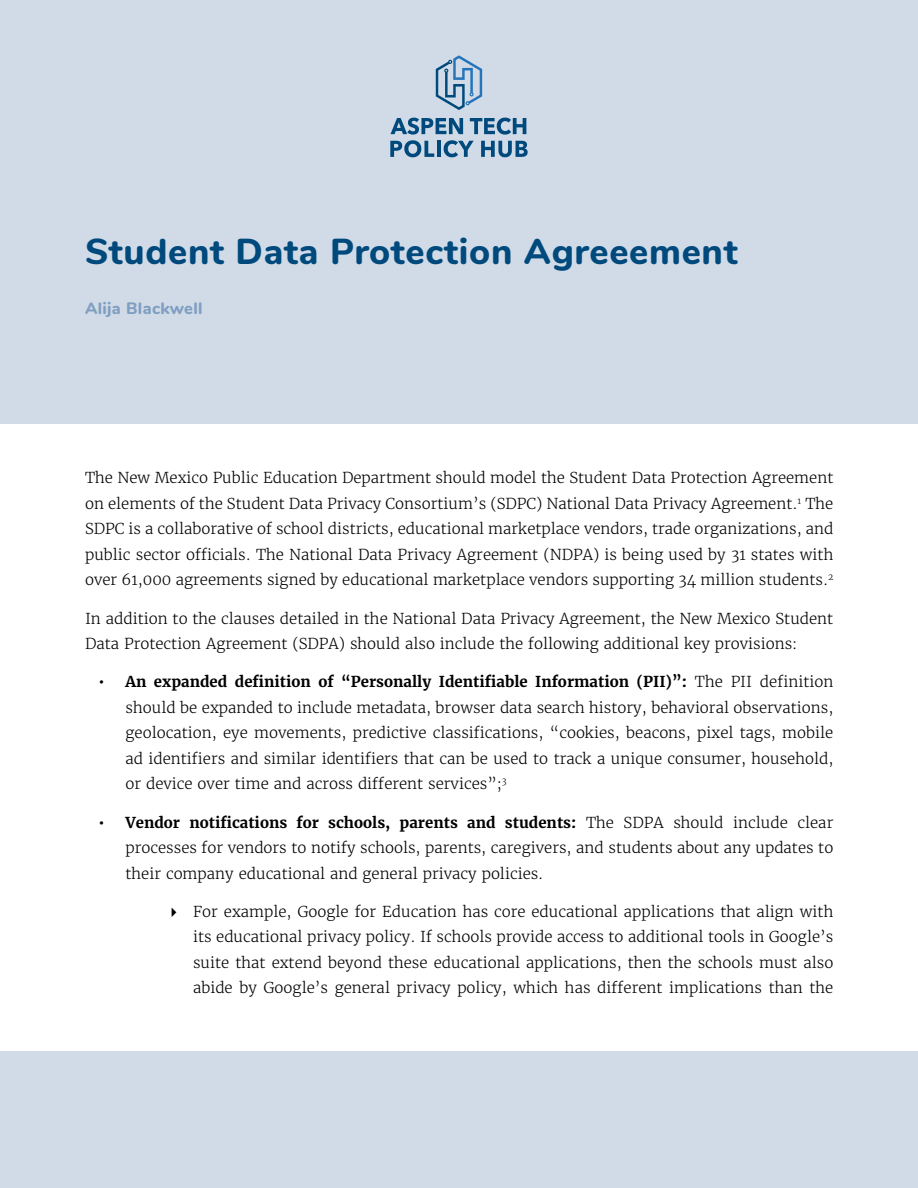
<style>
.page{position:relative;width:918px;height:1188px;background:#fff}
.page>*{position:absolute;margin:0;border:0;box-sizing:border-box;transform-origin:0 0}
.t1{font:800 36px "Nunito";letter-spacing:.02em;color:#00497c}
.t2{font:800 16.5px "Nunito";letter-spacing:.02em;color:#7f9ec1}
.t3{font:300 15px/25.5px "Merriweather";color:#000;text-align:justify}
.s1{font-weight:700}
</style>
<div class="page">
<div style="left:0;top:1052px;width:918px;height:136px;background:#d0dbe7"></div>
<div style="left:0;top:0;width:918px;height:423px;background:#d0dbe7"></div>
<svg style="left:436px;top:55px;width:46px;height:55px"></svg>
<svg style="left:390px;top:118px;width:138px;height:39px"></svg>
<h1 class="t1" style="left:85px;top:225px;width:654px">Student Data Protection Agreeement</h1>
<p class="t2" style="left:85px;top:296px;width:119px">Alija Blackwell</p>
<p class="t3" style="left:85px;top:465px;width:750px">The New Mexico Public Education Department should model the Student Data Protection Agreement on elements of the Student Data Privacy Consortium’s (SDPC) National Data Privacy Agreement.<sup>1</sup> The SDPC is a collaborative of school districts, educational marketplace vendors, trade organizations, and public sector officials. The National Data Privacy Agreement (NDPA) is being used by 31 states with over 61,000 agreements signed by educational marketplace vendors supporting 34 million students.<sup>2</sup></p>
<p class="t3" style="left:85px;top:605px;width:750px">In addition to the clauses detailed in the National Data Privacy Agreement, the New Mexico Student<br>Data Protection Agreement (SDPA) should also include the following additional key provisions:</p>
<p class="t3" style="left:126px;top:669px;width:709px;text-indent:-27px"><span class="s1">• An expanded definition of “Personally Identifiable Information (PII)”:</span> The PII definition should be expanded to include metadata, browser data search history, behavioral observations, geolocation, eye movements, predictive classifications, “cookies, beacons, pixel tags, mobile ad identifiers and similar identifiers that can be used to track a unique consumer, household, or device over time and across different services”;<sup>3</sup></p>
<p class="t3" style="left:126px;top:810px;width:709px;text-indent:-27px"><span class="s1">• Vendor notifications for schools, parents and students:</span> The SDPA should include clear processes for vendors to notify schools, parents, caregivers, and students about any updates to their company educational and general privacy policies.</p>
<p class="t3" style="left:193px;top:899px;width:642px">For example, Google for Education has core educational applications that align with its educational privacy policy. If schools provide access to additional tools in Google’s suite that extend beyond these educational applications, then the schools must also abide by Google’s general privacy policy, which has different implications than the</p>
</div>
